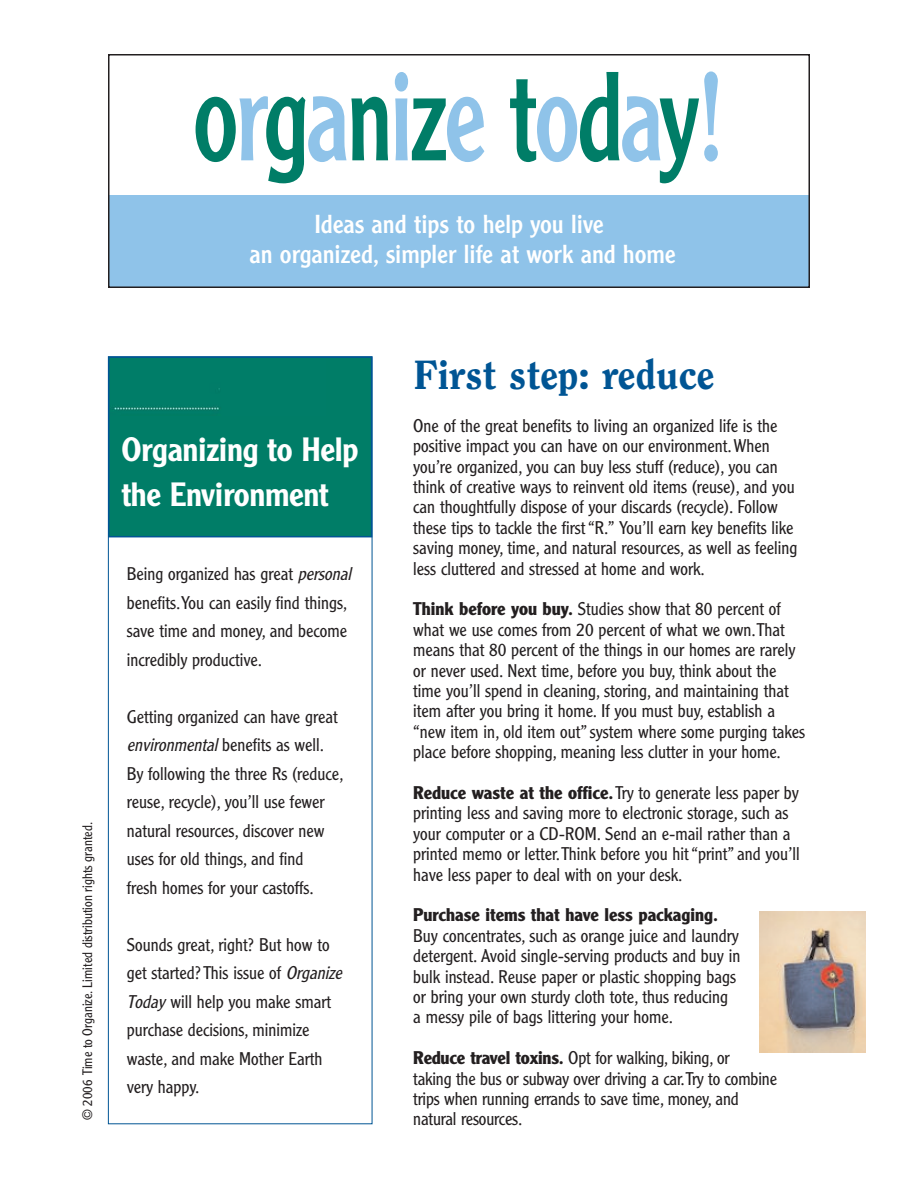
<style>
.page{position:relative;width:918px;height:1188px;background:#fff}
.page>*{position:absolute;margin:0;border:0;box-sizing:border-box;transform-origin:0 0}
.t1{font:123.75px "Clearface Gothic LH";letter-spacing:-.03em;color:#007d67;scale:.8 1}
.t2{font:800 40.5px "Clearface";color:#005594}
.t3{font:500 33px/45px "Clearface Gothic LH";letter-spacing:-.01em;color:#fff}
.t4{font:25.5px/30.6px "Clearface Gothic LH";color:#fff;text-align:center}
.t5{font:300 18px/20.4px "Clearface Gothic LH";color:#231f20}
.t6{font:700 18px "Clearface Gothic LH";color:#231f20}
.t7{font:300 13.5px "Clearface Gothic LH";color:#231f20}
.s1{color:#8fc3e9}
.s2{font-style:italic}
.s3{font-weight:700}
</style>
<div class="page">
<div style="left:108px;top:195px;width:702px;height:93px;background:#8fc3e9"></div>
<div style="left:109px;top:357px;width:263px;height:180px;background:#007d67"></div>
<div style="left:108px;top:356px;width:264px;height:181px;border:2px solid #005594"></div>
<div style="left:108px;top:54px;width:702px;height:234px;border:2px solid #231f20"></div>
<img style="left:760px;top:911px;width:105px;height:141px">
<img style="left:110px;top:361px;width:110px;height:55px">
<h1 class="t1" style="left:193px;top:72px;width:667px">o<span class="s1">r</span>g<span class="s1">a</span>n<span class="s1">i</span>z<span class="s1">e</span> t<span class="s1">o</span>d<span class="s1">a</span>y<span class="s1">!</span></h1>
<h3 class="t4" style="left:250px;top:211px;width:428px">Ideas and tips to help you live<br>an organized, simpler life at work and home</h3>
<p class="t7" style="left:82px;top:1120px;width:300px;rotate:-90deg">© 2006 Time to Organize. Limited distribution rights granted.</p>
<h3 class="t3" style="left:122px;top:431px;width:238px">Organizing to Help the Environment</h3>
<p class="t5" style="left:127px;top:561px;width:229px;line-height:28.5px">Being organized has great <span class="s2">personal </span>benefits.You can easily find things, save time and money, and become incredibly productive.</p>
<p class="t5" style="left:127px;top:704px;width:218px;line-height:28.5px">Getting organized can have great <span class="s2">environmental</span>benefits as well.<br>By following the three Rs (reduce, reuse, recycle), you’ll use fewer natural resources, discover new uses for old things, and find<br>fresh homes for your castoffs.</p>
<p class="t5" style="left:127px;top:932px;width:220px;line-height:28.5px">Sounds great, right? But how to get started? This issue of <span class="s2">Organize<br>Today</span> will help you make smart purchase decisions, minimize waste, and make Mother Earth very happy.</p>
<h2 class="t2" style="left:413px;top:358px;width:303px">First step: reduce</h2>
<p class="t5" style="left:413px;top:417px;width:386px">One of the great benefits to living an organized life is the positive impact you can have on our environment. When you’re organized, you can buy less stuff (reduce), you can think of creative ways to reinvent old items (reuse), and you can thoughtfully dispose of your discards (recycle). Follow these tips to tackle the first “R.” You’ll earn key benefits like saving money, time, and natural resources, as well as feeling less cluttered and stressed at home and work.</p>
<p class="t5" style="left:413px;top:600px;width:394px"><span class="s3">Think before you buy.</span> Studies show that 80 percent of what we use comes from 20 percent of what we own.That means that 80 percent of the things in our homes are rarely or never used. Next time, before you buy, think about the time you’ll spend in cleaning, storing, and maintaining that item after you bring it home. If you must buy, establish a “new item in, old item out” system where some purging takes place before shopping, meaning less clutter in your home.</p>
<p class="t5" style="left:413px;top:784px;width:388px"><span class="s3">Reduce waste at the office.</span> Try to generate less paper by printing less and saving more to electronic storage, such as your computer or a CD-ROM. Send an e-mail rather than a printed memo or letter.Think before you hit “print” and you’ll have less paper to deal with on your desk.</p>
<p class="t6" style="left:413px;top:908px;width:307px">Purchase items that have less packaging.</p>
<p class="t5" style="left:413px;top:927px;width:329px">Buy concentrates, such as orange juice and laundry detergent. Avoid single-serving products and buy in bulk instead. Reuse paper or plastic shopping bags or bring your own sturdy cloth tote, thus reducing a messy pile of bags littering your home.</p>
<p class="t5" style="left:413px;top:1049px;width:365px"><span class="s3">Reduce travel toxins.</span> Opt for walking, biking, or<br>taking the bus or subway over driving a car.Try to combine trips when running errands to save time, money, and natural resources.</p>
</div>
